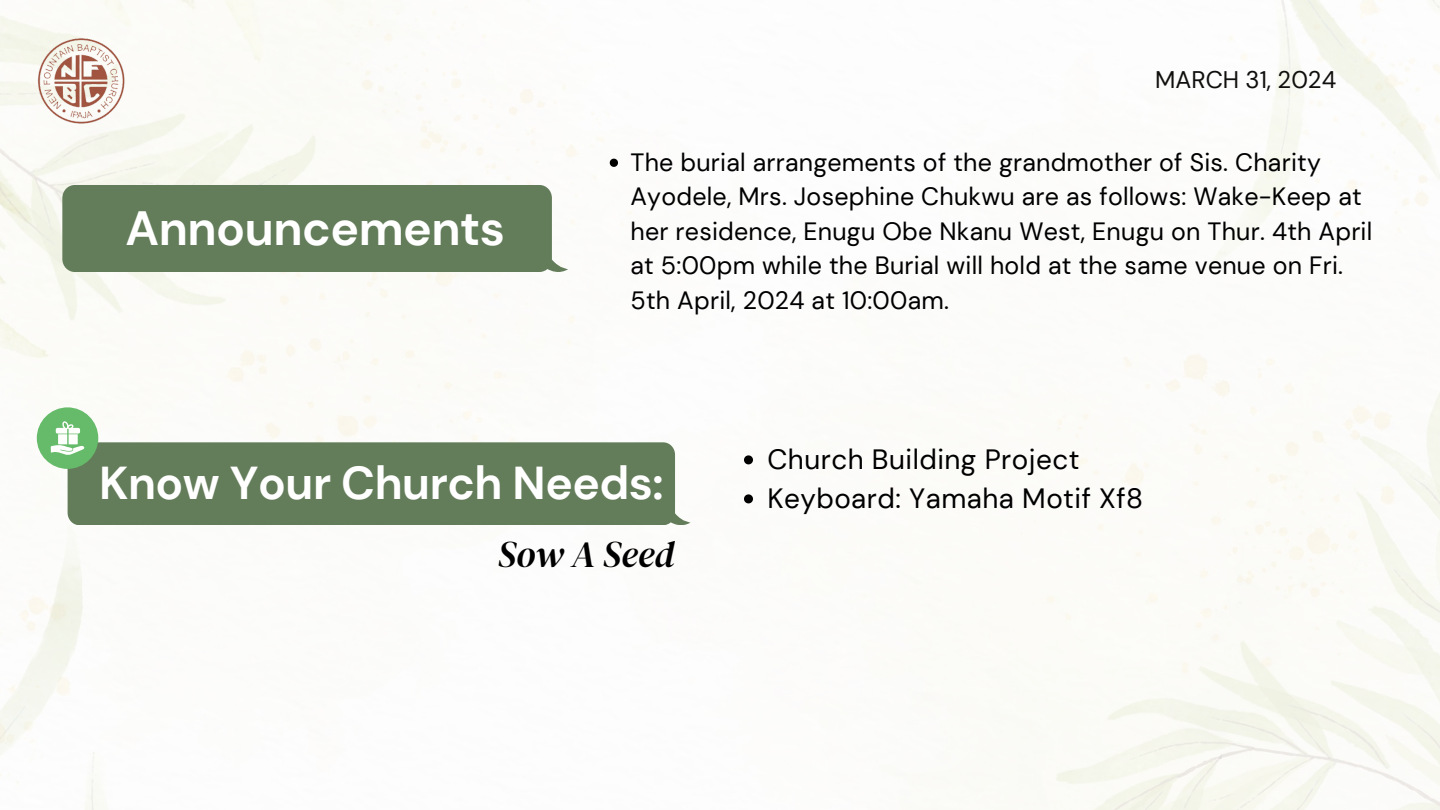
<style>
.page{position:relative;width:1440px;height:810px;background:#fff}
.page>*{position:absolute;margin:0;border:0;box-sizing:border-box;transform-origin:0 0}
.t1{font:700 48px "DM Sans";letter-spacing:-.01em;color:#fff}
.t2{font:700 46px "DM Sans";letter-spacing:-.01em;color:#fff}
.t3{font:italic 37px "DM Serif Display";letter-spacing:-.01em;color:#000}
.t4{font:27.9px "DM Sans";letter-spacing:.015em;color:#000}
.t5{font:25px/34.5px "DM Sans";letter-spacing:.01em;color:#000}
.t6{font:24px "DM Sans";color:#100f0d}
</style>
<div class="page">
<img style="left:37px;top:37px;width:88px;height:88px">
<div style="left:62px;top:185px;width:506px;height:87px;background:#637c59"></div>
<svg style="left:610px;top:159px;width:8px;height:8px"></svg>
<div style="left:68px;top:442px;width:623px;height:83px;background:#637c59"></div>
<div style="left:37px;top:407px;width:61px;height:62px;background:#66bb6a;border-radius:50%"></div>
<svg style="left:51px;top:421px;width:33px;height:34px"></svg>
<svg style="left:744px;top:455px;width:9px;height:9px"></svg>
<svg style="left:744px;top:494px;width:9px;height:9px"></svg>
<h4 class="t1" style="left:126px;top:197px;width:381px">Announcements</h4>
<h1 class="t6" style="left:1155px;top:64px;width:182px">MARCH 31, 2024</h1>
<p class="t5" style="left:631px;top:145px;width:743px">The burial arrangements of the grandmother of Sis. Charity Ayodele, Mrs. Josephine Chukwu are as follows: Wake-Keep at her residence, Enugu Obe Nkanu West, Enugu on Thur. 4th April at 5:00pm while the Burial will hold at the same venue on Fri.<br>5th April, 2024 at 10:00am.</p>
<p class="t2" style="left:99px;top:454px;width:566px">Know Your Church Needs:</p>
<p class="t3" style="left:498px;top:529px;width:178px">Sow A Seed</p>
<h1 class="t4" style="left:767px;top:441px;width:314px">Church Building Project</h1>
<h2 class="t4" style="left:767px;top:480px;width:377px">Keyboard: Yamaha Motif Xf8</h2>
</div>
